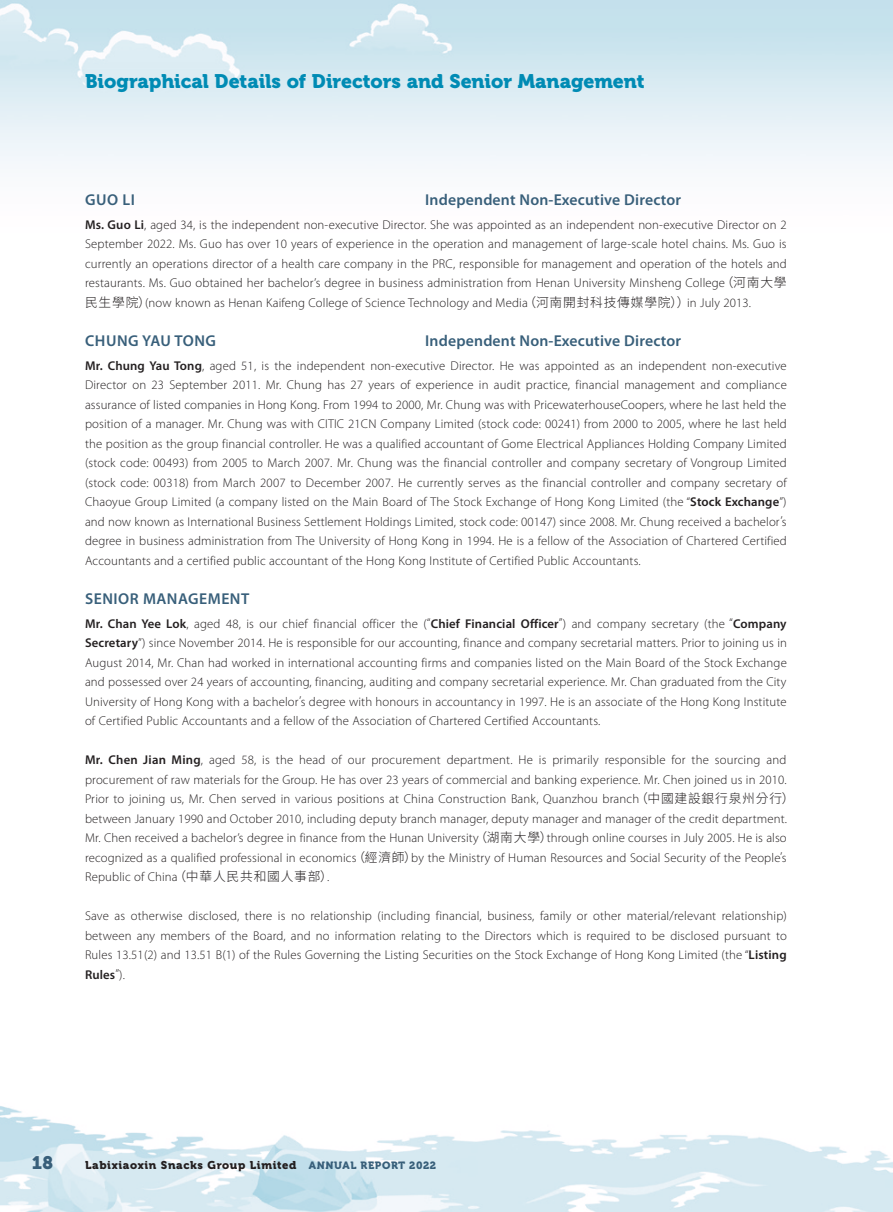
<style>
.page{position:relative;width:893px;height:1212px;background:#fff}
.page>*{position:absolute;margin:0;border:0;box-sizing:border-box;transform-origin:0 0}
.t1{font:19.5px "Museo 900";letter-spacing:-.005em;color:#008bb4}
.t2{font:18px "Museo 900";color:#385f7a}
.Heading_1{font:600 15.75px "Myriad Pro";letter-spacing:.01em;color:#385f7a}
.Heading_1-2{font:600 15.75px "Myriad Pro";letter-spacing:.03em;color:#385f7a}
.Body_Text{font:300 12.75px/19.5px "Myriad Pro";letter-spacing:.01em;color:#231f20;text-align:justify}
.t3{font:11.25px "Museo 900";letter-spacing:.055em;color:#231f20}
.s1{font-weight:600}
.s2{font-family:"Source Han Sans TC"}
.s3{font-size:10.5px;color:#385f7a}
</style>
<div class="page">
<img style="left:0;top:0;width:893px;height:1212px">
<h1 class="t1" style="left:85px;top:70px;width:561px">Biographical Details of Directors and Senior Management</h1>
<p class="Heading_1" style="left:85px;top:190px;width:51px">GUO LI</p>
<p class="Heading_1" style="left:425px;top:190px;width:257px">Independent Non-Executive Director</p>
<p class="Body_Text" style="left:85px;top:215px;width:703px"><span class="s1">Ms. Guo Li</span>, aged 34, is the independent non-executive Director. She was appointed as an independent non-executive Director on 2<br>September 2022. Ms. Guo has over 10 years of experience in the operation and management of large-scale hotel chains. Ms. Guo is currently an operations director of a health care company in the PRC, responsible for management and operation of the hotels and restaurants. Ms. Guo obtained her bachelor’s degree in business administration from Henan University Minsheng College<span class="s2">（河南大學民生學院）</span>(now known as Henan Kaifeng College of Science Technology and Media<span class="s2">（河南開封科技傳媒學院））</span>in July 2013.</p>
<p class="Heading_1-2" style="left:85px;top:331px;width:132px">CHUNG YAU TONG</p>
<p class="Heading_1" style="left:425px;top:331px;width:257px">Independent Non-Executive Director</p>
<p class="Body_Text" style="left:85px;top:356px;width:703px"><span class="s1">Mr. Chung Yau Tong</span>, aged 51, is the independent non-executive Director. He was appointed as an independent non-executive Director on 23 September 2011. Mr. Chung has 27 years of experience in audit practice, financial management and compliance assurance of listed companies in Hong Kong. From 1994 to 2000, Mr. Chung was with PricewaterhouseCoopers, where he last held the position of a manager. Mr. Chung was with CITIC 21CN Company Limited (stock code: 00241) from 2000 to 2005, where he last held the position as the group financial controller. He was a qualified accountant of Gome Electrical Appliances Holding Company Limited (stock code: 00493) from 2005 to March 2007. Mr. Chung was the financial controller and company secretary of Vongroup Limited (stock code: 00318) from March 2007 to December 2007. He currently serves as the financial controller and company secretary of Chaoyue Group Limited (a company listed on the Main Board of The Stock Exchange of Hong Kong Limited (the “<span class="s1">Stock Exchange</span>”) and now known as International Business Settlement Holdings Limited, stock code: 00147) since 2008. Mr. Chung received a bachelor’s degree in business administration from The University of Hong Kong in 1994. He is a fellow of the Association of Chartered Certified Accountants and a certified public accountant of the Hong Kong Institute of Certified Public Accountants.</p>
<p class="Heading_1-2" style="left:85px;top:588px;width:166px">SENIOR MANAGEMENT</p>
<p class="Body_Text" style="left:85px;top:613px;width:703px"><span class="s1">Mr. Chan Yee Lok</span>, aged 48, is our chief financial officer the (“<span class="s1">Chief Financial Officer</span>”) and company secretary (the “<span class="s1">Company Secretary</span>”) since November 2014. He is responsible for our accounting, finance and company secretarial matters. Prior to joining us in August 2014, Mr. Chan had worked in international accounting firms and companies listed on the Main Board of the Stock Exchange and possessed over 24 years of accounting, financing, auditing and company secretarial experience. Mr. Chan graduated from the City University of Hong Kong with a bachelor’s degree with honours in accountancy in 1997. He is an associate of the Hong Kong Institute of Certified Public Accountants and a fellow of the Association of Chartered Certified Accountants.</p>
<p class="Body_Text" style="left:85px;top:750px;width:711px;text-align:left"><span class="s1">Mr. Chen Jian Ming</span>, aged 58, is the head of our procurement department. He is primarily responsible for the sourcing and procurement of raw materials for the Group. He has over 23 years of commercial and banking experience. Mr. Chen joined us in 2010.<br>Prior to joining us, Mr. Chen served in various positions at China Construction Bank, Quanzhou branch<span class="s2">（中國建設銀行泉州分行）</span>between January 1990 and October 2010, including deputy branch manager, deputy manager and manager of the credit department.<br>Mr. Chen received a bachelor’s degree in finance from the Hunan University<span class="s2">（湖南大學）</span>through online courses in July 2005. He is also recognized as a qualified professional in economics<span class="s2">（經濟師）</span>by the Ministry of Human Resources and Social Security of the People’s Republic of China<span class="s2">（中華人民共和國人事部）</span>.</p>
<p class="Body_Text" style="left:85px;top:906px;width:703px">Save as otherwise disclosed, there is no relationship (including financial, business, family or other material/relevant relationship) between any members of the Board, and no information relating to the Directors which is required to be disclosed pursuant to Rules 13.51(2) and 13.51 B(1) of the Rules Governing the Listing Securities on the Stock Exchange of Hong Kong Limited (the “<span class="s1">Listing Rules</span>”).</p>
<h2 class="t2" style="left:32px;top:1153px;width:23px">18</h2>
<p class="t3" style="left:85px;top:1159px;width:353px">Labixiaoxin Snacks Group Limited <span class="s3">ANNUAL REPORT 2022</span></p>
</div>
